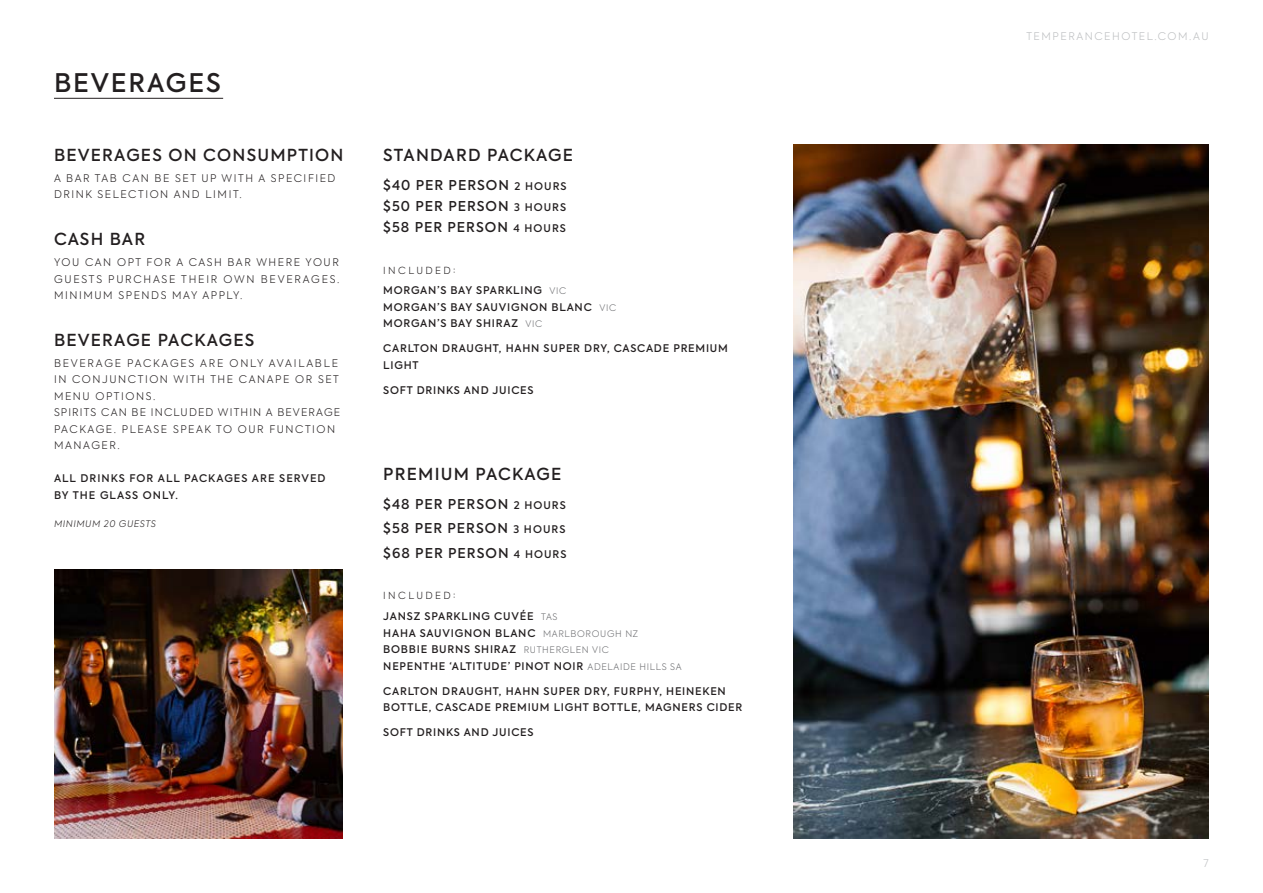
<style>
.page{position:relative;width:1263px;height:893px;background:#fff}
.page>*{position:absolute;margin:0;border:0;box-sizing:border-box;transform-origin:0 0}
.t1{font:500 25.5px "Axiforma";letter-spacing:.075em;color:#231f20}
.t2{font:500 16.5px "Axiforma";letter-spacing:.075em;color:#231f20}
.t3{font:500 13.5px/21.1px "Axiforma";letter-spacing:.075em;color:#231f20;text-align:justify}
.t4{font:500 10.5px/16.5px "Axiforma";letter-spacing:.075em;color:#231f20}
.t5{font:300 10.5px/16.5px "Axiforma";letter-spacing:.15em;color:#231f20}
.t6{font:500 10.5px/16.5px "Axiforma";letter-spacing:.1em;color:#231f20}
.t7{font:300 10.5px "Axiforma";letter-spacing:.15em;color:#bcbec0}
.t8{font:300 9.75px "Axiforma";letter-spacing:.25em;color:#231f20}
.t9{font:italic 300 9px "Axiforma";letter-spacing:.075em;color:#231f20}
.s1{font-size:10.5px}
.s2{font-weight:300;font-size:9px;color:#6d6e71}
</style>
<div class="page">
<hr style="left:54px;top:98px;width:169px;height:1px;background:#231f20">
<img style="left:794px;top:145px;width:415px;height:694px">
<img style="left:54px;top:570px;width:288px;height:269px">
<h1 class="t1" style="left:54px;top:66px;width:168px">BEVERAGES</h1>
<h2 class="t2" style="left:54px;top:144px;width:291px">BEVERAGES ON CONSUMPTION</h2>
<p class="t5" style="left:54px;top:170px;width:283px">A BAR TAB CAN BE SET UP WITH A SPECIFIED<br>DRINK SELECTION AND LIMIT.</p>
<h2 class="t2" style="left:54px;top:229px;width:93px">CASH BAR</h2>
<p class="t5" style="left:54px;top:254px;width:287px;text-align:justify">YOU CAN OPT FOR A CASH BAR WHERE YOUR GUESTS PURCHASE THEIR OWN BEVERAGES.<br>MINIMUM SPENDS MAY APPLY.</p>
<h2 class="t2" style="left:54px;top:329px;width:202px">BEVERAGE PACKAGES</h2>
<p class="t5" style="left:54px;top:355px;width:288px">BEVERAGE PACKAGES ARE ONLY AVAILABLE<br>IN CONJUNCTION WITH THE CANAPE OR SET<br>MENU OPTIONS.<br>SPIRITS CAN BE INCLUDED WITHIN A BEVERAGE<br>PACKAGE. PLEASE SPEAK TO OUR FUNCTION<br>MANAGER.</p>
<p class="t6" style="left:54px;top:470px;width:273px">ALL DRINKS FOR ALL PACKAGES ARE SERVED<br>BY THE GLASS ONLY.</p>
<p class="t9" style="left:54px;top:518px;width:103px">MINIMUM 20 GUESTS</p>
<h2 class="t2" style="left:383px;top:144px;width:191px">STANDARD PACKAGE</h2>
<p class="t3" style="left:383px;top:175px;width:185px">$40 PER PERSON <span class="s1">2 HOURS </span>$50 PER PERSON <span class="s1">3 HOURS </span>$58 PER PERSON <span class="s1">4 HOURS</span></p>
<p class="t8" style="left:383px;top:264px;width:74px">INCLUDED:</p>
<p class="t4" style="left:383px;top:282px;width:234px">MORGAN’S BAY SPARKLING <span class="s2">VIC<br></span>MORGAN’S BAY SAUVIGNON BLANC <span class="s2">VIC<br></span>MORGAN’S BAY SHIRAZ <span class="s2">VIC</span></p>
<p class="t4" style="left:383px;top:340px;width:346px">CARLTON DRAUGHT, HAHN SUPER DRY, CASCADE PREMIUM<br>LIGHT</p>
<p class="t4" style="left:383px;top:382px;width:152px">SOFT DRINKS AND JUICES</p>
<h2 class="t2" style="left:383px;top:463px;width:180px">PREMIUM PACKAGE</h2>
<p class="t3" style="left:383px;top:492px;width:185px;line-height:24.8px">$48 PER PERSON <span class="s1">2 HOURS </span>$58 PER PERSON <span class="s1">3 HOURS </span>$68 PER PERSON <span class="s1">4 HOURS</span></p>
<p class="t8" style="left:383px;top:590px;width:74px">INCLUDED:</p>
<p class="t4" style="left:383px;top:608px;width:300px">JANSZ SPARKLING CUVÉE <span class="s2">TAS<br></span>HAHA SAUVIGNON BLANC <span class="s2">MARLBOROUGH NZ </span>BOBBIE BURNS SHIRAZ <span class="s2">RUTHERGLEN VIC<br></span>NEPENTHE ‘ALTITUDE’ PINOT NOIR <span class="s2">ADELAIDE HILLS SA</span></p>
<p class="t4" style="left:383px;top:683px;width:361px">CARLTON DRAUGHT, HAHN SUPER DRY, FURPHY, HEINEKEN<br>BOTTLE, CASCADE PREMIUM LIGHT BOTTLE, MAGNERS CIDER</p>
<p class="t4" style="left:383px;top:724px;width:152px">SOFT DRINKS AND JUICES</p>
<p class="t7" style="left:1026px;top:30px;width:184px">TEMPERANCEHOTEL.COM.AU</p>
<p class="t7" style="left:1203px;top:857px;width:7px">7</p>
</div>
